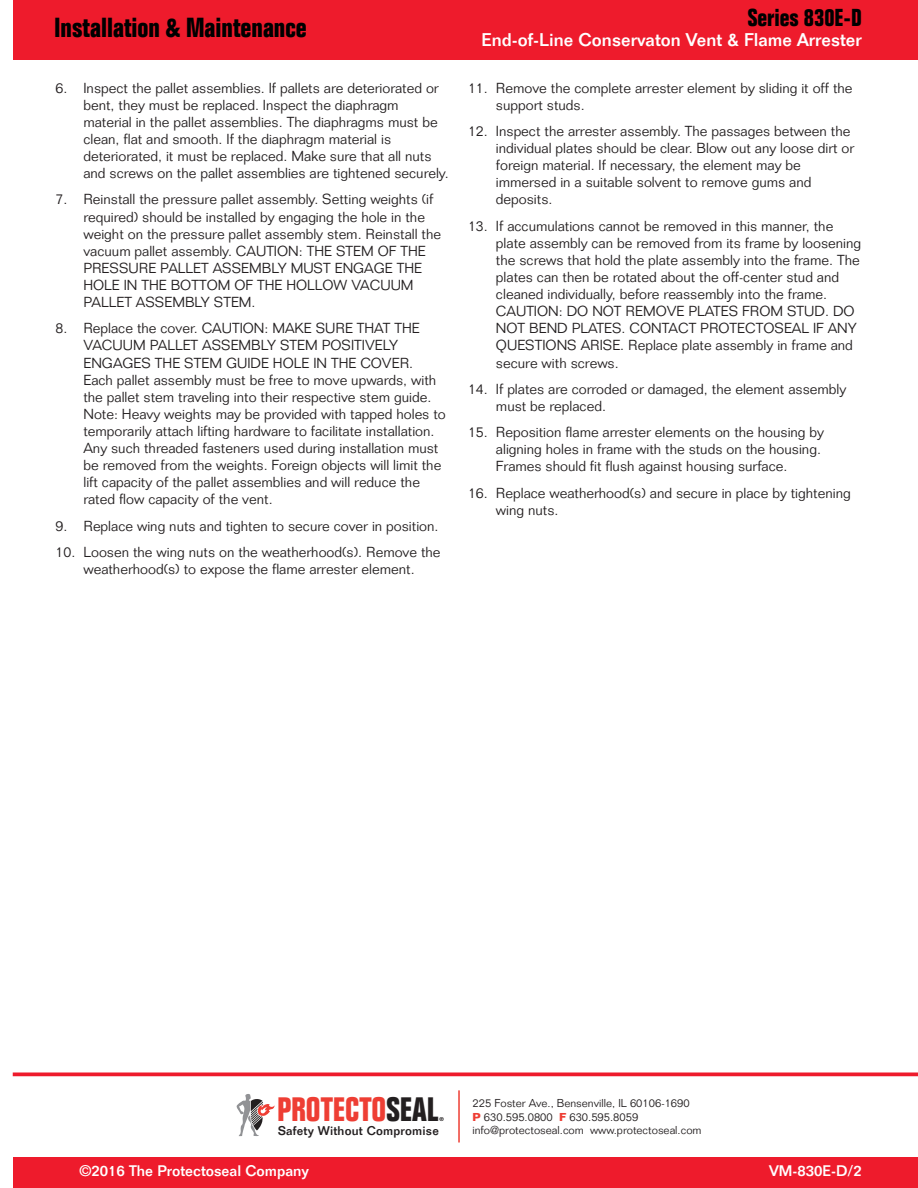
<style>
.page{position:relative;width:918px;height:1188px;background:#fff}
.page>*{position:absolute;margin:0;border:0;box-sizing:border-box;transform-origin:0 0}
.t1{font:700 condensed 33.15px "Folio Std";color:#ee3e34}
.t2{font:700 condensed 27px "Folio Std";color:#000}
.t3{font:700 condensed 24px "Folio Std";color:#000}
.t4{font:500 18px "Folio Std";color:#fff}
.t5{font:500 15px "Folio Std";color:#fff}
.t6{font:300 14.25px/17.1px "Folio Std";color:#231f20}
.t7{font:500 12.45px "Folio Std";letter-spacing:.015em;color:#231f20}
.t8{font:300 11.25px/13.5px "Folio Std";color:#231f20}
.t9{font:700 condensed 5.4px "Folio Std";color:#231f20}
.s1{color:#231f20}
.s2{font-weight:700;color:#ee3e34}
</style>
<div class="page">
<div style="left:13px;top:0;width:905px;height:60px;background:#ee1b2c"></div>
<hr style="left:13px;top:1073px;width:905px;height:3px;background:#ee1b2c">
<div style="left:13px;top:1157px;width:905px;height:31px;background:#ee1b2c"></div>
<svg style="left:237px;top:1094px;width:38px;height:42px"></svg>
<hr style="left:458px;top:1090px;width:2px;height:53px;background:#ee3e34">
<h2 class="t2" style="left:54px;top:17px;width:254px">Installation &amp; Maintenance</h2>
<h3 class="t3" style="left:748px;top:9px;width:115px">Series 830E-D</h3>
<p class="t4" style="left:482px;top:33px;width:382px">End-of-Line Conservaton Vent &amp; Flame Arrester</p>
<p class="t6" style="left:83px;top:81px;width:367px;text-indent:-28px">6. Inspect the pallet assemblies. If pallets are deteriorated or bent, they must be replaced. Inspect the diaphragm material in the pallet assemblies. The diaphragms must be clean, flat and smooth. If the diaphragm material is deteriorated, it must be replaced. Make sure that all nuts and screws on the pallet assemblies are tightened securely.</p>
<p class="t6" style="left:83px;top:193px;width:359px;text-indent:-28px">7. Reinstall the pressure pallet assembly. Setting weights (if required) should be installed by engaging the hole in the weight on the pressure pallet assembly stem. Reinstall the vacuum pallet assembly. CAUTION: THE STEM OF THE PRESSURE PALLET ASSEMBLY MUST ENGAGE THE HOLE IN THE BOTTOM OF THE HOLLOW VACUUM PALLET ASSEMBLY STEM.</p>
<p class="t6" style="left:83px;top:321px;width:364px;text-indent:-28px">8. Replace the cover. CAUTION: MAKE SURE THAT THE VACUUM PALLET ASSEMBLY STEM POSITIVELY ENGAGES THE STEM GUIDE HOLE IN THE COVER.<br>Each pallet assembly must be free to move upwards, with the pallet stem traveling into their respective stem guide.<br>Note: Heavy weights may be provided with tapped holes to temporarily attach lifting hardware to facilitate installation.<br>Any such threaded fasteners used during installation must be removed from the weights. Foreign objects will limit the lift capacity of the pallet assemblies and will reduce the rated flow capacity of the vent.</p>
<p class="t6" style="left:56px;top:519px;width:385px">9. Replace wing nuts and tighten to secure cover in position.</p>
<p class="t6" style="left:56px;top:545px;width:387px;text-align:center">10. Loosen the wing nuts on the weatherhood(s). Remove the weatherhood(s) to expose the flame arrester element.</p>
<p class="t6" style="left:496px;top:81px;width:358px;text-indent:-28px">11. Remove the complete arrester element by sliding it off the support studs.</p>
<p class="t6" style="left:496px;top:124px;width:360px;text-indent:-28px">12. Inspect the arrester assembly. The passages between the individual plates should be clear. Blow out any loose dirt or foreign material. If necessary, the element may be immersed in a suitable solvent to remove gums and deposits.</p>
<p class="t6" style="left:496px;top:219px;width:367px;text-indent:-28px">13. If accumulations cannot be removed in this manner, the plate assembly can be removed from its frame by loosening the screws that hold the plate assembly into the frame. The plates can then be rotated about the off-center stud and cleaned individually, before reassembly into the frame.<br>CAUTION: DO NOT REMOVE PLATES FROM STUD. DO NOT BEND PLATES. CONTACT PROTECTOSEAL IF ANY QUESTIONS ARISE. Replace plate assembly in frame and secure with screws.</p>
<p class="t6" style="left:496px;top:382px;width:352px;text-indent:-28px">14. If plates are corroded or damaged, the element assembly must be replaced.</p>
<p class="t6" style="left:496px;top:425px;width:330px;text-indent:-28px">15. Reposition flame arrester elements on the housing by aligning holes in frame with the studs on the housing.<br>Frames should fit flush against housing surface.</p>
<p class="t6" style="left:496px;top:486px;width:356px;text-indent:-28px">16. Replace weatherhood(s) and secure in place by tightening wing nuts.</p>
<h1 class="t1" style="left:277px;top:1098px;width:163px">PROTECTO<span class="s1">SEAL</span></h1>
<p class="t9" style="left:440px;top:1117px;width:6px">®</p>
<p class="t7" style="left:278px;top:1126px;width:162px">Safety Without Compromise</p>
<p class="t8" style="left:473px;top:1098px;width:231px">225 Foster Ave., Bensenville, IL 60106-1690<br><span class="s2">P</span> 630.595.0800 <span class="s2">F</span> 630.595.8059 info@protectoseal.com www.protectoseal.com</p>
<p class="t5" style="left:79px;top:1166px;width:231px">©2016 The Protectoseal Company</p>
<p class="t5" style="left:769px;top:1166px;width:94px">VM-830E-D/2</p>
</div>
